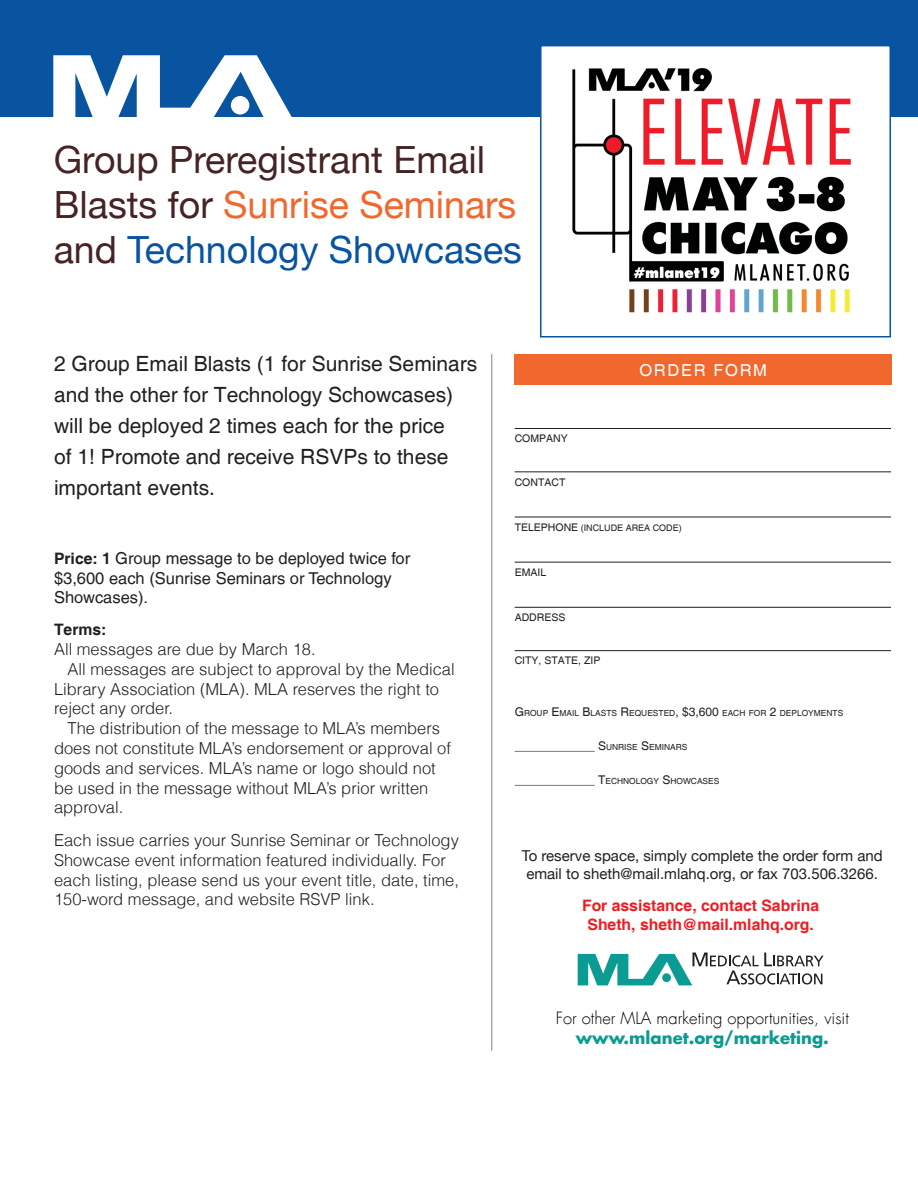
<style>
.page{position:relative;width:918px;height:1188px;background:#fff}
.page>*{position:absolute;margin:0;border:0;box-sizing:border-box;transform-origin:0 0}
.t1{font:37.5px/45px "Helvetica Neue";color:#462324}
.t2{font:21px/31.2px "Helvetica";color:#231f20}
.t3{font:300 16.5px/19.8px "Helvetica LT";color:#231f20}
.t4{font:16.5px/19.8px "Helvetica LT";color:#231f20}
.t5{font:300 16.5px "Futura LT";color:#000}
.t6{font:700 16.5px "Futura Std";color:#0a9b92}
.t7{font:16.5px "Helvetica";letter-spacing:.1em;color:#fff}
.t8{font:700 15.75px/18.9px "Helvetica";color:#ee1d23;text-align:center}
.t9{font:700 15.75px "Helvetica";color:#231f20}
.t10{font:15px/18px "Helvetica Neue";color:#231f20;text-align:center}
.t11{font:12px "Helvetica";color:#231f20}
.t12{font:10.5px "Helvetica";color:#231f20}
.t13{font:9px "Helvetica";color:#231f20}
.t14{font:8.4px "Helvetica";color:#231f20}
.s1{color:#f0682d}
.s2{color:#0854a1}
.s3{font-size:10.5px}
.s4{font-family:"Helvetica";font-weight:700;font-size:15.75px}
.s5{font-size:12px}
.s6{font-size:8.4px}
</style>
<div class="page">
<hr style="left:491px;top:354px;width:1px;height:697px;background:#808285">
<div style="left:515px;top:354px;width:377px;height:31px;background:#f0682d"></div>
<hr style="left:515px;top:428px;width:376px;height:1px;background:#231f20">
<hr style="left:515px;top:472px;width:376px;height:1px;background:#231f20">
<hr style="left:515px;top:517px;width:376px;height:1px;background:#231f20">
<hr style="left:515px;top:562px;width:376px;height:1px;background:#231f20">
<hr style="left:515px;top:607px;width:376px;height:1px;background:#231f20">
<hr style="left:515px;top:650px;width:376px;height:1px;background:#231f20">
<svg style="left:578px;top:953px;width:246px;height:32px"></svg>
<div style="left:662px;top:973px;width:9px;height:9px;background:#0a9b92;border-radius:50%"></div>
<div style="left:0;top:0;width:918px;height:117px;background:#0854a1"></div>
<svg style="left:53px;top:55px;width:239px;height:62px"></svg>
<div style="left:231px;top:96px;width:18px;height:19px;background:#fff;border-radius:50%"></div>
<div style="left:540px;top:45px;width:351px;height:293px;background:#fff;border:2px solid #0854a1"></div>
<img style="left:572px;top:68px;width:279px;height:245px">
<h1 class="t1" style="left:54px;top:136px;width:470px">Group Preregistrant Email<br>Blasts for <span class="s1">Sunrise Seminars </span>and <span class="s2">Technology Showcases</span></h1>
<p class="t2" style="left:54px;top:348px;width:425px">2 Group Email Blasts (1 for Sunrise Seminars and the other for Technology Schowcases) will be deployed 2 times each for the price<br>of 1! Promote and receive RSVPs to these important events.</p>
<p class="t7" style="left:639px;top:360px;width:129px">ORDER FORM</p>
<p class="t12" style="left:515px;top:432px;width:9px">COMPANY</p>
<p class="t12" style="left:515px;top:476px;width:9px">CONTACT</p>
<p class="t12" style="left:515px;top:521px;width:35px">TELEPHON</p>
<p class="t13" style="left:571px;top:522px;width:19px"><span class="s3">E</span> (INCLUD</p>
<p class="t13" style="left:617px;top:522px;width:43px">E AREACOD</p>
<p class="t13" style="left:673px;top:522px;width:11px">E)</p>
<p class="t12" style="left:515px;top:566px;width:14px">EMAIL</p>
<p class="t12" style="left:515px;top:611px;width:9px">ADDR</p>
<p class="t12" style="left:544px;top:611px;width:15px">ESS</p>
<p class="t12" style="left:515px;top:655px;width:7px">CITY</p>
<p class="t12" style="left:539px;top:655px;width:14px">, STAT</p>
<p class="t12" style="left:571px;top:655px;width:25px">E, ZIP</p>
<p class="t4" style="left:54px;top:548px;width:358px"><span class="s4">Price: 1</span> Group message to be deployed twice for $3,600 each (Sunrise Seminars or Technology<br>Showcases).</p>
<p class="t9" style="left:54px;top:620px;width:54px">Terms:</p>
<p class="t3" style="left:54px;top:639px;width:263px">All messages are due by March 18.</p>
<p class="t3" style="left:67px;top:659px;width:389px">All messages are subject to approval by the Medical</p>
<p class="t3" style="left:54px;top:679px;width:387px">Library Association (MLA). MLA reserves the right to</p>
<p class="t3" style="left:54px;top:698px;width:120px">reject any order.</p>
<p class="t3" style="left:67px;top:718px;width:374px">The distribution of the message to MLA’s members</p>
<p class="t3" style="left:54px;top:738px;width:399px">does not constitute MLA’s endorsement or approval of</p>
<p class="t3" style="left:54px;top:758px;width:383px">goods and services. MLA’s name or logo should not</p>
<p class="t3" style="left:54px;top:778px;width:376px">be used in the message without MLA’s prior written</p>
<p class="t3" style="left:54px;top:797px;width:71px">approval.</p>
<p class="t3" style="left:54px;top:830px;width:407px">Each issue carries your Sunrise Seminar or Technology Showcase event information featured individually. For each listing, please send us your event title, date, time, 150-word message, and website RSVP link.</p>
<p class="t14" style="left:515px;top:708px;width:330px"><span class="s5">G</span>ROUP <span class="s5">E</span>MAIL <span class="s5">B</span>LASTS <span class="s5">R</span>EQUESTED<span class="s5">, $3,600</span> EACH FOR <span class="s5">2</span> DEPLOYMENTS</p>
<p class="t11" style="left:515px;top:739px;width:174px">____________ S<span class="s6">UNRISE</span> S<span class="s6">EMINARS</span></p>
<p class="t14" style="left:515px;top:776px;width:206px"><span class="s5">____________ T</span>ECHNOLOGY <span class="s5">S</span>HOWCASES</p>
<p class="t10" style="left:522px;top:846px;width:362px">To reserve space, simply complete the order form and email to sheth@mail.mlahq.org, or fax 703.506.3266.</p>
<p class="t8" style="left:582px;top:897px;width:239px">For assistance, contact Sabrina<br>Sheth, sheth@mail.mlahq.org.</p>
<p class="t5" style="left:556px;top:1008px;width:295px">For other MLA marketing opportunities, visit</p>
<p class="t6" style="left:576px;top:1026px;width:255px">www.mlanet.org/marketing.</p>
</div>
